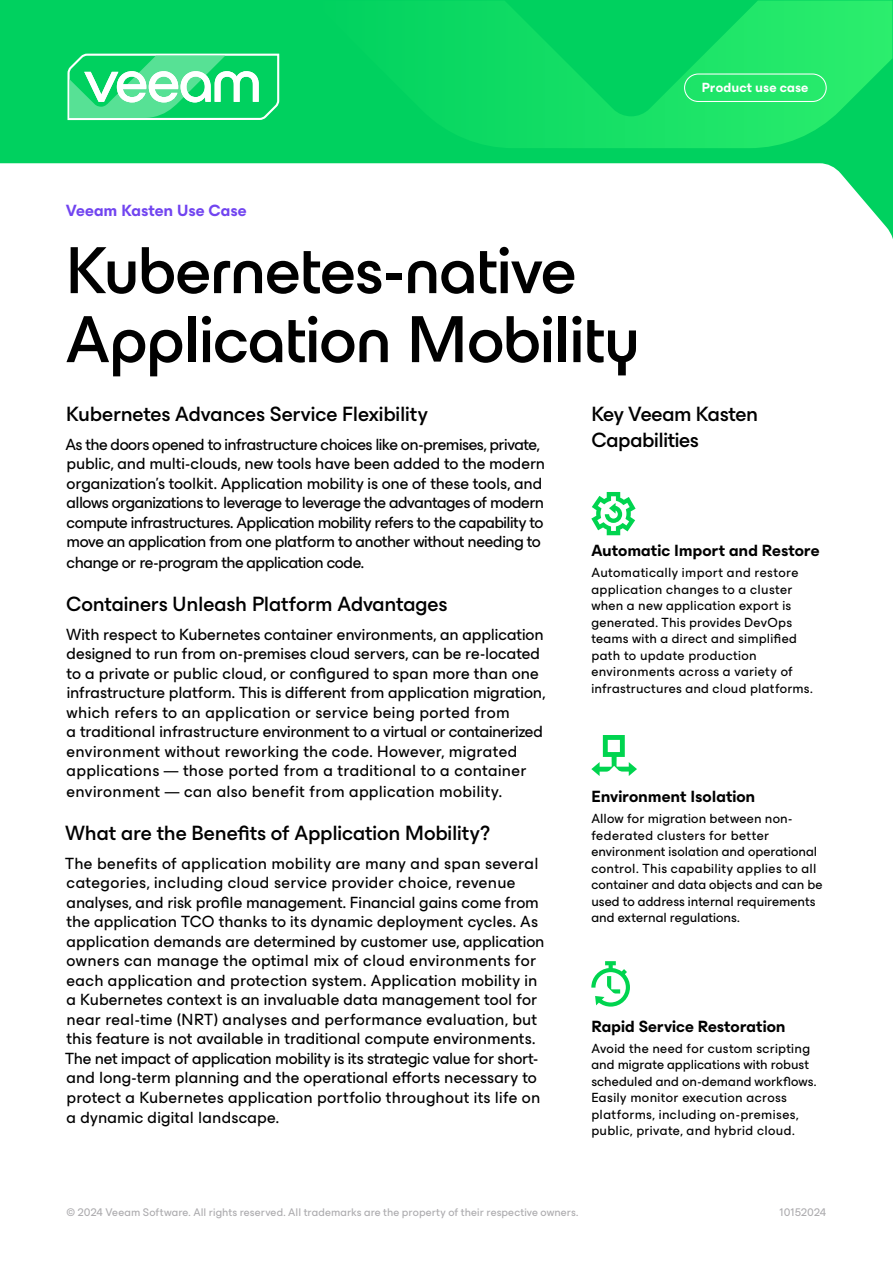
<style>
.page{position:relative;width:893px;height:1263px;background:#fff}
.page>*{position:absolute;margin:0;border:0;box-sizing:border-box;transform-origin:0 0}
.t1{font:500 67.5px/69px "ES Build Full Bauhaus";letter-spacing:-.015em;color:#000}
.t2{font:500 21px/25.5px "ES Build Neutral";letter-spacing:-.01em;color:#000}
.t3{font:16.5px/19.6px "ES Build Neutral";letter-spacing:.005em;color:#000}
.t4{font:16.5px/19.6px "ES Build Neutral";letter-spacing:-.025em;color:#000}
.t5{font:700 16.5px "ES Build Neutral";letter-spacing:-.005em;color:#000}
.t6{font:700 16.5px "ES Build Neutral";color:#7144f0}
.t7{font:13.5px/16.5px "ES Build Neutral";letter-spacing:.02em;color:#000}
.t8{font:700 13.5px "ES Build Neutral";letter-spacing:.005em;color:#fff}
.t9{font:11.25px "ES Build Neutral";letter-spacing:.01em;color:#adacaf}
</style>
<div class="page">
<svg style="left:1px;top:1px;width:891px;height:235px"></svg>
<svg style="left:312px;top:1px;width:580px;height:147px;background:#0eda63"></svg>
<svg style="left:66px;top:53px;width:214px;height:68px"></svg>
<div style="left:684px;top:74px;width:143px;height:28px;border:1px solid #fff;border-radius:14px"></div>
<svg style="left:591px;top:492px;width:45px;height:43px"></svg>
<svg style="left:591px;top:961px;width:39px;height:45px"></svg>
<svg style="left:591px;top:735px;width:46px;height:41px"></svg>
<p class="t6" style="left:66px;top:197px;width:182px">Veeam Kasten Use Case</p>
<h1 class="t1" style="left:66px;top:229px;width:576px">Kubernetes-native<br>Application Mobility</h1>
<p class="t8" style="left:702px;top:77px;width:108px">Product use case</p>
<p class="t2" style="left:66px;top:399px;width:363px">Kubernetes Advances Service Flexibility</p>
<p class="t4" style="left:65px;top:433px;width:481px">As the doors opened to infrastructure choices like on-premises, private, public, and multi-clouds, new tools have been added to the modern organization’s toolkit. Application mobility is one of these tools, and allows organizations to leverage to leverage the advantages of modern compute infrastructures. Application mobility refers to the capability to move an application from one platform to another without needing to change or re-program the application code.</p>
<p class="t2" style="left:66px;top:589px;width:383px">Containers Unleash Platform Advantages</p>
<p class="t3" style="left:66px;top:623px;width:481px">With respect to Kubernetes container environments, an application designed to run from on-premises cloud servers, can be re-located to a private or public cloud, or configured to span more than one infrastructure platform. This is different from application migration, which refers to an application or service being ported from<br>a traditional infrastructure environment to a virtual or containerized environment without reworking the code. However, migrated applications — those ported from a traditional to a container environment — can also benefit from application mobility.</p>
<p class="t2" style="left:65px;top:818px;width:426px">What are the Benefits of Application Mobility?</p>
<p class="t3" style="left:65px;top:852px;width:481px">The benefits of application mobility are many and span several categories, including cloud service provider choice, revenue analyses, and risk profile management. Financial gains come from the application TCO thanks to its dynamic deployment cycles. As application demands are determined by customer use, application owners can manage the optimal mix of cloud environments for each application and protection system. Application mobility in a Kubernetes context is an invaluable data management tool for near real-time (NRT) analyses and performance evaluation, but this feature is not available in traditional compute environments.<br>The net impact of application mobility is its strategic value for short&shy;and long-term planning and the operational efforts necessary to protect a Kubernetes application portfolio throughout its life on a dynamic digital landscape.</p>
<p class="t2" style="left:591px;top:399px;width:168px">Key Veeam Kasten<br>Capabilities</p>
<p class="t5" style="left:591px;top:537px;width:230px">Automatic Import and Restore</p>
<p class="t7" style="left:591px;top:563px;width:223px">Automatically import and restore application changes to a cluster when a new application export is generated. This provides DevOps teams with a direct and simplified path to update production environments across a variety of infrastructures and cloud platforms.</p>
<p class="t5" style="left:591px;top:783px;width:166px">Environment Isolation</p>
<p class="t7" style="left:591px;top:809px;width:232px">Allow for migration between non&shy;federated clusters for better environment isolation and operational control. This capability applies to all container and data objects and can be used to address internal requirements and external regulations.</p>
<p class="t5" style="left:591px;top:1012px;width:196px">Rapid Service Restoration</p>
<p class="t7" style="left:591px;top:1038px;width:227px">Avoid the need for custom scripting and migrate applications with robust scheduled and on-demand workflows.<br>Easily monitor execution across platforms, including on-premises, public, private, and hybrid cloud.</p>
<p class="t9" style="left:66px;top:1204px;width:514px">© 2024 Veeam Software. All rights reserved. All trademarks are the property of their respective owners.</p>
<p class="t9" style="left:779px;top:1204px;width:48px">10152024</p>
</div>
